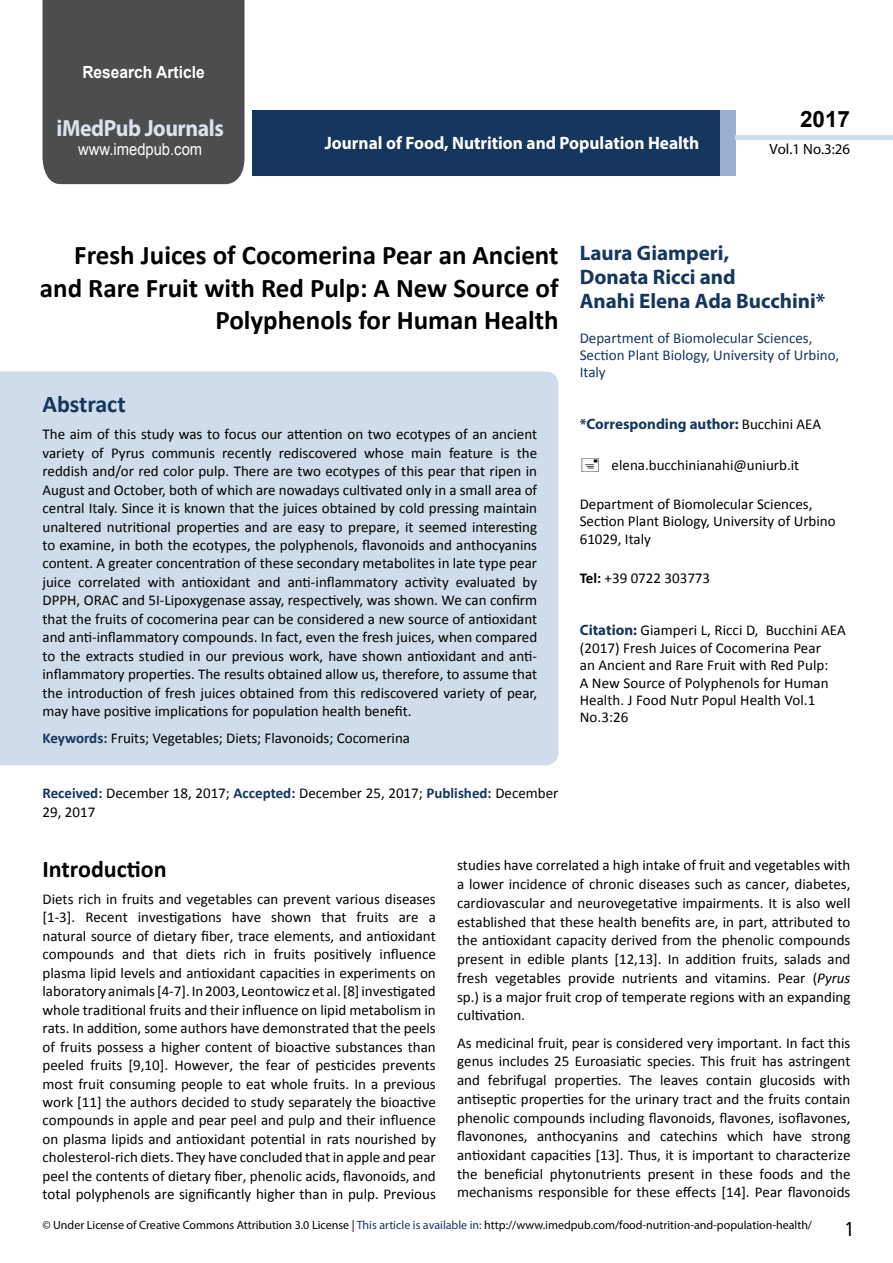
<style>
.page{position:relative;width:893px;height:1263px;background:#fff}
.page>*{position:absolute;margin:0;border:0;box-sizing:border-box;transform-origin:0 0}
.t1{font:700 27px/32.4px "Calibri";color:#000;text-align:right}
.t2{font:25.5px "Tunga";color:#000}
.t3{font:700 24px "Calibri";color:#000}
.t4{font:700 24px "Calibri";color:#16365d}
.t5{font:700 23.4px "Myriad Pro";letter-spacing:-.02em;color:#dbe1ed;scale:.93 1}
.t6{font:700 22.5px "Arial";color:#000}
.t7{font:700 21px/24px "Myriad Pro";color:#16365d}
.t8{font:700 18px "Myriad Pro";color:#fff;scale:.96 1}
.t9{font:700 16.8px "Arial";color:#fff;scale:.93 1}
.t10{font:16.5px "Arial";color:#fff;scale:.89 1}
.t11{font:15px/18.5px "Calibri";color:#000;text-align:justify}
.t12{font:15px/17.4px "Calibri";color:#16365d}
.t13{font:700 15px "Myriad Pro";color:#16365d}
.t14{font:14.85px "Myriad Pro";color:#000}
.t15{font:12px "Myriad Pro";color:#000}
.s1{font-weight:700;color:#16365d}
.s2{font-family:"Calibri";font-weight:400;color:#000}
.s3{font-weight:700}
.s4{font-family:"Myriad Pro";font-weight:700;color:#16365d}
.s5{font-style:italic}
.s6{color:#16365d}
</style>
<div class="page">
<div style="left:252px;top:110px;width:469px;height:66px;background:#16365d"></div>
<div style="left:720px;top:110px;width:16px;height:66px;background:#9bb1cf"></div>
<div style="left:43px;top:0;width:201px;height:184px;background:#4c4d4f"></div>
<div style="left:736px;top:135px;width:157px;height:5px;background:#cfdce9"></div>
<div style="left:0;top:371px;width:558px;height:394px;background:#cfdce9"></div>
<p class="t9" style="left:82px;top:61px;width:133px">Research Article</p>
<h3 class="t5" style="left:57px;top:113px;width:181px">iMedPub Journals</h3>
<p class="t10" style="left:78px;top:138px;width:141px">www.imedpub.com</p>
<p class="t8" style="left:325px;top:132px;width:392px">Journal of Food, Nutrition and Population Health</p>
<h3 class="t6" style="left:800px;top:104px;width:52px">2017</h3>
<p class="t14" style="left:769px;top:140px;width:82px">Vol.1 No.3:26</p>
<h1 class="t1" style="left:40px;top:239px;width:520px">Fresh Juices of Cocomerina Pear an Ancient and Rare Fruit with Red Pulp: A New Source of<br>Polyphenols for Human Health</h1>
<h3 class="t4" style="left:43px;top:389px;width:85px">Abstract</h3>
<p class="t11" style="left:43px;top:425px;width:496px">The aim of this study was to focus our attention on two ecotypes of an ancient variety of Pyrus communis recently rediscovered whose main feature is the reddish and/or red color pulp. There are two ecotypes of this pear that ripen in August and October, both of which are nowadays cultivated only in a small area of central Italy. Since it is known that the juices obtained by cold pressing maintain unaltered nutritional properties and are easy to prepare, it seemed interesting to examine, in both the ecotypes, the polyphenols, flavonoids and anthocyanins content. A greater concentration of these secondary metabolites in late type pear juice correlated with antioxidant and anti-inflammatory activity evaluated by DPPH, ORAC and 5I-Lipoxygenase assay, respectively, was shown. We can confirm that the fruits of cocomerina pear can be considered a new source of antioxidant and anti-inflammatory compounds. In fact, even the fresh juices, when compared to the extracts studied in our previous work, have shown antioxidant and anti&shy;inflammatory properties. The results obtained allow us, therefore, to assume that the introduction of fresh juices obtained from this rediscovered variety of pear, may have positive implications for population health benefit.</p>
<p class="t11" style="left:43px;top:729px;width:369px"><span class="s1">Keywords:</span> Fruits; Vegetables; Diets; Flavonoids; Cocomerina</p>
<p class="t11" style="left:43px;top:783px;width:517px"><span class="s1">Received:</span> December 18, 2017; <span class="s1">Accepted:</span> December 25, 2017; <span class="s1">Published:</span> December<br>29, 2017</p>
<h3 class="t7" style="left:580px;top:240px;width:247px">Laura Giamperi,<br>Donata Ricci and<br>Anahi Elena Ada Bucchini*</h3>
<p class="t12" style="left:580px;top:329px;width:261px">Department of Biomolecular Sciences,<br>Section Plant Biology, University of Urbino,<br>Italy</p>
<p class="t13" style="left:580px;top:414px;width:243px">*Corresponding author: <span class="s2">Bucchini AEA</span></p>
<p class="t11" style="left:612px;top:456px;width:189px">elena.bucchinianahi@uniurb.it</p>
<p class="t11" style="left:580px;top:495px;width:257px;line-height:17.7px;text-align:left">Department of Biomolecular Sciences,<br>Section Plant Biology, University of Urbino<br>61029, Italy</p>
<p class="t11" style="left:580px;top:569px;width:132px"><span class="s3">Tel:</span> +39 0722 303773</p>
<p class="t11" style="left:580px;top:622px;width:268px;line-height:17.4px;text-align:left"><span class="s4">Citation:</span> Giamperi L, Ricci D, Bucchini AEA (2017) Fresh Juices of Cocomerina Pear<br>an Ancient and Rare Fruit with Red Pulp:<br>A New Source of Polyphenols for Human Health. J Food Nutr Popul Health Vol.1<br>No.3:26</p>
<h3 class="t3" style="left:43px;top:854px;width:126px">Introduction</h3>
<p class="t11" style="left:43px;top:890px;width:395px">Diets rich in fruits and vegetables can prevent various diseases [1-3]. Recent investigations have shown that fruits are a natural source of dietary fiber, trace elements, and antioxidant compounds and that diets rich in fruits positively influence plasma lipid levels and antioxidant capacities in experiments on laboratory animals [4-7]. In 2003, Leontowicz et al. [8] investigated whole traditional fruits and their influence on lipid metabolism in rats. In addition, some authors have demonstrated that the peels of fruits possess a higher content of bioactive substances than peeled fruits [9,10]. However, the fear of pesticides prevents most fruit consuming people to eat whole fruits. In a previous work [11] the authors decided to study separately the bioactive compounds in apple and pear peel and pulp and their influence on plasma lipids and antioxidant potential in rats nourished by cholesterol-rich diets. They have concluded that in apple and pear peel the contents of dietary fiber, phenolic acids, flavonoids, and total polyphenols are significantly higher than in pulp. Previous</p>
<p class="t11" style="left:457px;top:856px;width:395px">studies have correlated a high intake of fruit and vegetables with a lower incidence of chronic diseases such as cancer, diabetes, cardiovascular and neurovegetative impairments. It is also well established that these health benefits are, in part, attributed to the antioxidant capacity derived from the phenolic compounds present in edible plants [12,13]. In addition fruits, salads and fresh vegetables provide nutrients and vitamins. Pear (<span class="s5">Pyrus </span>sp.) is a major fruit crop of temperate regions with an expanding cultivation.</p>
<p class="t11" style="left:457px;top:1033px;width:395px">As medicinal fruit, pear is considered very important. In fact this genus includes 25 Euroasiatic species. This fruit has astringent and febrifugal properties. The leaves contain glucosids with antiseptic properties for the urinary tract and the fruits contain phenolic compounds including flavonoids, flavones, isoflavones, flavonones, anthocyanins and catechins which have strong antioxidant capacities [13]. Thus, it is important to characterize the beneficial phytonutrients present in these foods and the mechanisms responsible for these effects [14]. Pear flavonoids</p>
<p class="t15" style="left:43px;top:1218px;width:771px">© Under License of Creative Commons Attribution 3.0 License | <span class="s6">This article is available in:</span> http://www.imedpub.com/food-nutrition-and-population-health/</p>
<h2 class="t2" style="left:846px;top:1212px;width:9px">1</h2>
</div>
